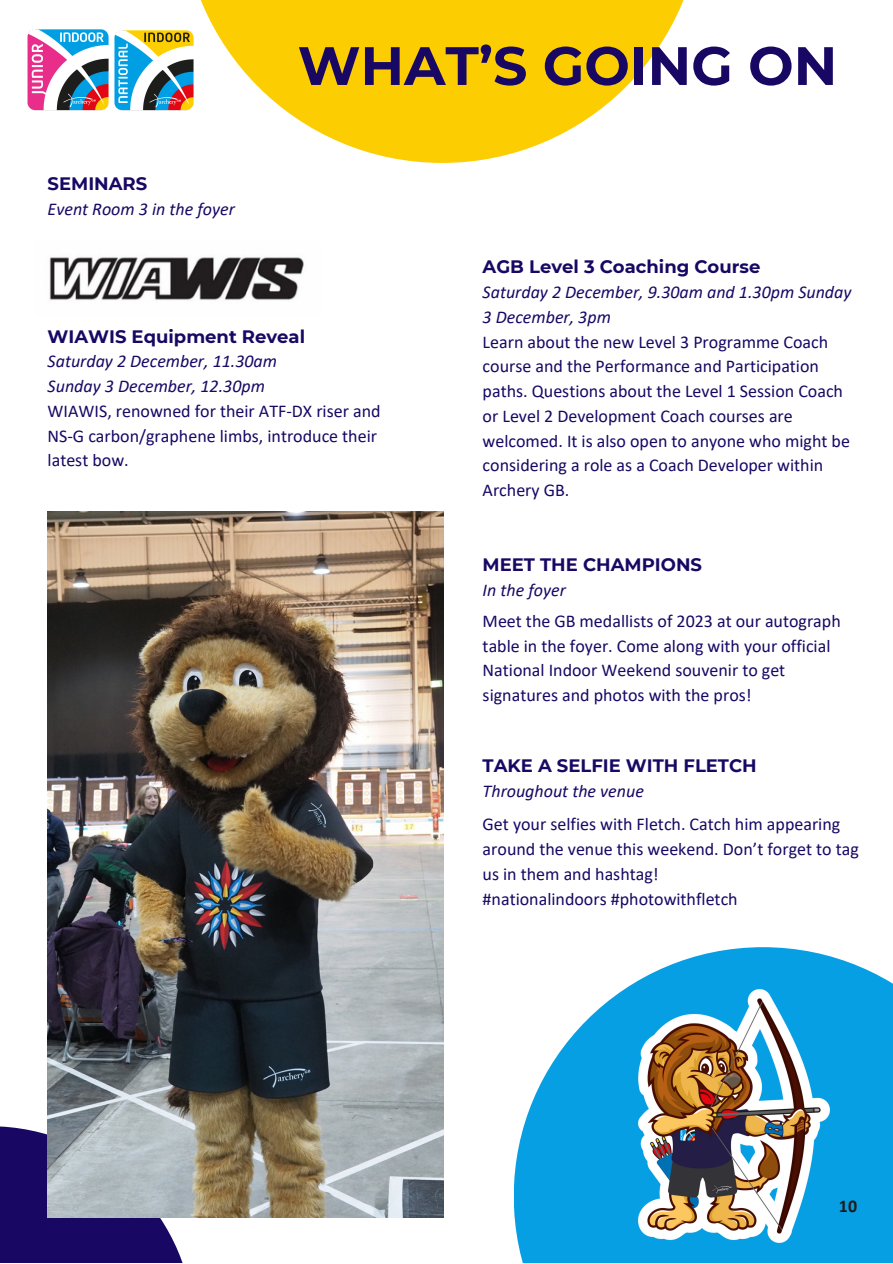
<style>
.page{position:relative;width:893px;height:1264px;background:#fff}
.page>*{position:absolute;margin:0;border:0;box-sizing:border-box;transform-origin:0 0}
.t1{font:700 54px "Montserrat";color:#180864}
.t2{font:18px/24.8px "Calibri";color:#180864}
.t3{font:italic 18px/24.8px "Calibri";color:#180864}
.t4{font:700 18px "Montserrat";color:#180864}
.t5{font:700 18px "Calibri";color:#1d1b1e}
</style>
<div class="page">
<svg style="left:182px;top:0;width:502px;height:163px;fill:#fcce02"></svg>
<svg style="left:514px;top:947px;width:378px;height:315px;fill:#079fe3"></svg>
<div style="left:0;top:1126px;width:194px;height:136px;background:#180864"></div>
<img style="left:48px;top:511px;width:395px;height:706px">
<img style="left:28px;top:30px;width:81px;height:81px">
<img style="left:115px;top:30px;width:79px;height:80px">
<img style="left:637px;top:989px;width:193px;height:253px">
<img style="left:49px;top:257px;width:255px;height:43px">
<p class="t4" style="left:48px;top:173px;width:101px">SEMINARS</p>
<p class="t3" style="left:48px;top:198px;width:189px">Event Room 3 in the foyer</p>
<p class="t1" style="left:298px;top:33px;width:541px">WHAT’S GOING ON</p>
<p class="t4" style="left:48px;top:325px;width:259px">WIAWIS Equipment Reveal</p>
<p class="t3" style="left:48px;top:350px;width:231px">Saturday 2 December, 11.30am</p>
<p class="t3" style="left:48px;top:375px;width:219px">Sunday 3 December, 12.30pm</p>
<p class="t2" style="left:48px;top:400px;width:334px">WIAWIS, renowned for their ATF-DX riser and</p>
<p class="t2" style="left:48px;top:424px;width:331px">NS-G carbon/graphene limbs, introduce their latest bow.</p>
<p class="t4" style="left:482px;top:256px;width:279px">AGB Level 3 Coaching Course</p>
<p class="t3" style="left:482px;top:281px;width:370px">Saturday 2 December, 9.30am and 1.30pm Sunday<br>3 December, 3pm</p>
<p class="t2" style="left:482px;top:331px;width:369px">Learn about the new Level 3 Programme Coach course and the Performance and Participation paths. Questions about the Level 1 Session Coach or Level 2 Development Coach courses are welcomed. It is also open to anyone who might be considering a role as a Coach Developer within Archery GB.</p>
<p class="t4" style="left:482px;top:553px;width:221px">MEET THE CHAMPIONS</p>
<p class="t3" style="left:482px;top:578px;width:85px">In the foyer</p>
<p class="t2" style="left:482px;top:610px;width:359px">Meet the GB medallists of 2023 at our autograph table in the foyer. Come along with your official National Indoor Weekend souvenir to get signatures and photos with the pros!</p>
<p class="t4" style="left:482px;top:754px;width:275px">TAKE A SELFIE WITH FLETCH</p>
<p class="t3" style="left:482px;top:780px;width:163px">Throughout the venue</p>
<p class="t2" style="left:482px;top:813px;width:377px">Get your selfies with Fletch. Catch him appearing around the venue this weekend. Don’t forget to tag us in them and hashtag!</p>
<p class="t2" style="left:482px;top:887px;width:256px">#nationalindoors #photowithfletch</p>
<p class="t5" style="left:838px;top:1198px;width:20px">10</p>
</div>
